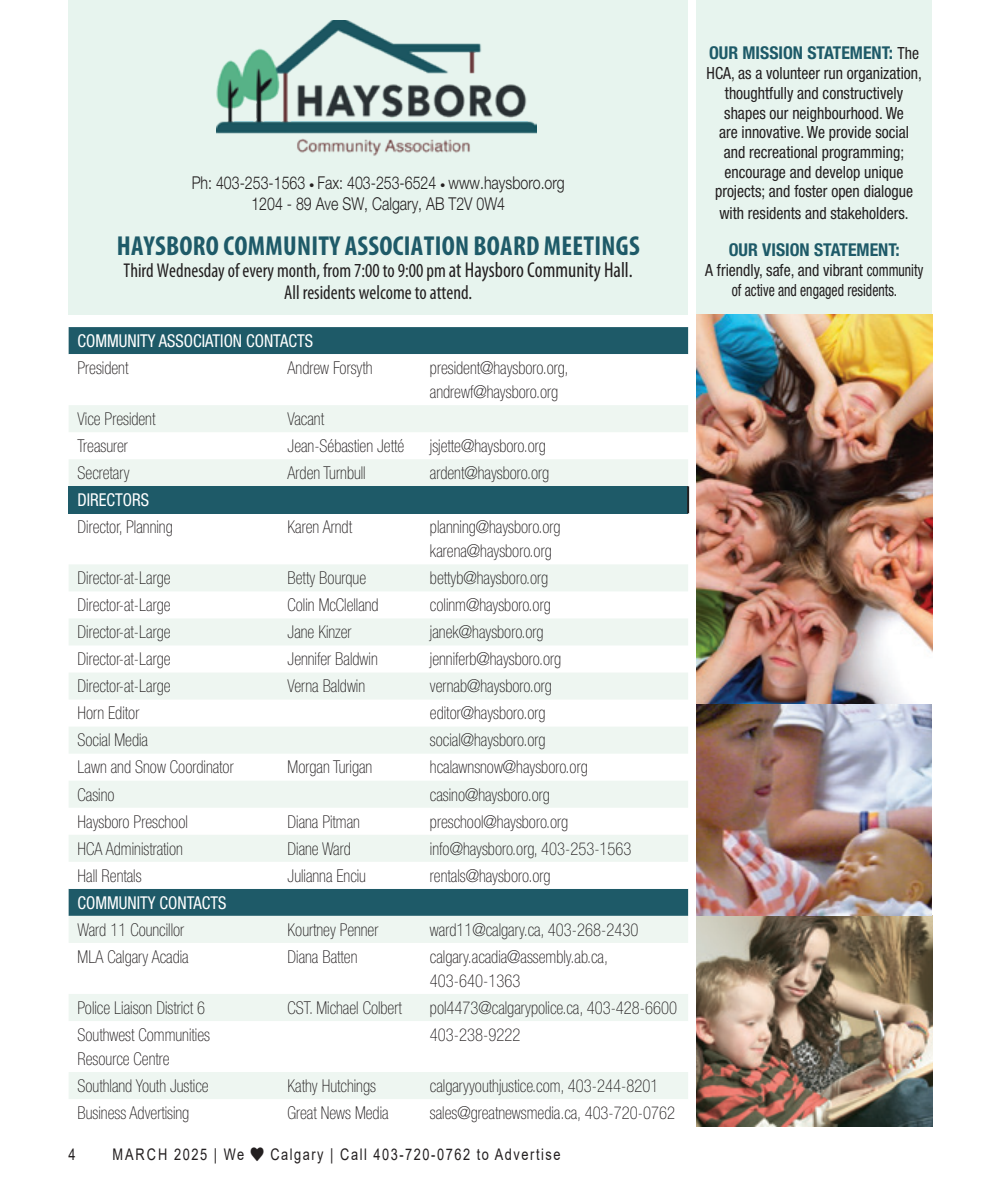
<style>
.page{position:relative;width:990px;height:1188px;background:#fff}
.page>*{position:absolute;margin:0;border:0;box-sizing:border-box;transform-origin:0 0}
.t1{font:700 condensed 27.6px "Myriad Pro";letter-spacing:.01em;color:#1e5a68}
.t2{font:condensed 20px "Myriad Pro";color:#231f20;scale:.95 1}
.t3{font:100 condensed 17.8px/24px "Helvetica Neue LT Std";color:#231f20;scale:.94 1}
.t4{font:300 17.8px "Helvetica Neue LT Std";color:#231f20;scale:.8 1}
.t5{font:condensed 17.8px "Helvetica Neue LT Std";color:#fff;scale:.94 1}
.t6{font:700 condensed 17.8px "Helvetica Neue LT Std";color:#1e5a68}
.t7{font:condensed 16.8px/19.8px "Helvetica Neue LT Std";color:#231f20;text-align:center;scale:.94 1}
.t8{font:16px "Arial";letter-spacing:.12em;color:#231f20;scale:.8 1}
.t9{font:16px "Arial";letter-spacing:.14em;color:#231f20;scale:.8 1}
.s1{font-size:10.6px}
.s2{font-size:21.6px}
.s3{font-weight:400;font-size:16.8px;color:#231f20}
</style>
<div class="page">
<div style="left:696px;top:0;width:236px;height:1127px;background:#e7f4ee"></div>
<img style="left:697px;top:315px;width:235px;height:812px">
<div style="left:68px;top:0;width:620px;height:315px;background:#e7f4ee"></div>
<img style="left:216px;top:20px;width:320px;height:136px">
<div style="left:69px;top:327px;width:619px;height:27px;background:#1e5a68"></div>
<svg style="left:69px;top:405px;width:619px;height:694px"></svg>
<div style="left:69px;top:486px;width:619px;height:27px;background:#1e5a68"></div>
<hr style="left:687px;top:486px;width:2px;height:27px;background:#231f20">
<p class="t4" style="left:192px;top:172px;width:468px">Ph: 403-253-1563 <span class="s1">•</span> Fax: 403-253-6524 <span class="s1">•</span> www.haysboro.org</p>
<p class="t4" style="left:251px;top:193px;width:319px">1204 - 89 Ave SW, Calgary, AB T2V 0W4</p>
<p class="t1" style="left:117px;top:228px;width:525px">HAYSBORO COMMUNITY ASSOCIATION BOARD MEETINGS</p>
<p class="t2" style="left:124px;top:258px;width:538px">Third Wednesday of every month, from 7:00 to 9:00 pm <span class="s2">at Haysboro Community Hall.</span></p>
<p class="t2" style="left:284px;top:280px;width:200px">All residents welcome to attend.</p>
<p class="t5" style="left:78px;top:330px;width:252px">COMMUNITY ASSOCIATION CONTACTS</p>
<p class="t3" style="left:78px;top:356px;width:56px">President</p>
<p class="t3" style="left:288px;top:356px;width:92px">Andrew Forsyth</p>
<p class="t3" style="left:430px;top:356px;width:149px">president@haysboro.org,</p>
<p class="t3" style="left:430px;top:380px;width:138px">andrewf@haysboro.org</p>
<p class="t3" style="left:78px;top:407px;width:84px">Vice President</p>
<p class="t3" style="left:288px;top:407px;width:40px">Vacant</p>
<p class="t3" style="left:78px;top:434px;width:55px">Treasurer</p>
<p class="t3" style="left:288px;top:434px;width:126px">Jean-Sébastien Jetté</p>
<p class="t3" style="left:430px;top:434px;width:125px">jsjette@haysboro.org</p>
<p class="t3" style="left:78px;top:461px;width:57px">Secretary</p>
<p class="t3" style="left:288px;top:461px;width:85px">Arden Turnbull</p>
<p class="t3" style="left:430px;top:461px;width:128px">ardent@haysboro.org</p>
<p class="t5" style="left:78px;top:490px;width:78px">DIRECTORS</p>
<p class="t3" style="left:78px;top:515px;width:103px">Director, Planning</p>
<p class="t3" style="left:288px;top:515px;width:70px">Karen Arndt</p>
<p class="t3" style="left:430px;top:515px;width:141px">planning@haysboro.org</p>
<p class="t3" style="left:430px;top:539px;width:131px">karena@haysboro.org</p>
<p class="t3" style="left:78px;top:566px;width:101px">Director-at-Large</p>
<p class="t3" style="left:288px;top:566px;width:85px">Betty Bourque</p>
<p class="t3" style="left:430px;top:566px;width:127px">bettyb@haysboro.org</p>
<p class="t3" style="left:78px;top:593px;width:101px">Director-at-Large</p>
<p class="t3" style="left:288px;top:593px;width:98px">Colin McClelland</p>
<p class="t3" style="left:430px;top:593px;width:130px">colinm@haysboro.org</p>
<p class="t3" style="left:78px;top:620px;width:101px">Director-at-Large</p>
<p class="t3" style="left:288px;top:620px;width:70px">Jane Kinzer</p>
<p class="t3" style="left:430px;top:620px;width:123px">janek@haysboro.org</p>
<p class="t3" style="left:78px;top:647px;width:101px">Director-at-Large</p>
<p class="t3" style="left:288px;top:647px;width:97px">Jennifer Baldwin</p>
<p class="t3" style="left:430px;top:647px;width:141px">jenniferb@haysboro.org</p>
<p class="t3" style="left:78px;top:674px;width:101px">Director-at-Large</p>
<p class="t3" style="left:288px;top:674px;width:84px">Verna Baldwin</p>
<p class="t3" style="left:430px;top:674px;width:131px">vernab@haysboro.org</p>
<p class="t3" style="left:78px;top:701px;width:67px">Horn Editor</p>
<p class="t3" style="left:430px;top:701px;width:125px">editor@haysboro.org</p>
<p class="t3" style="left:78px;top:728px;width:77px">Social Media</p>
<p class="t3" style="left:430px;top:728px;width:125px">social@haysboro.org</p>
<p class="t3" style="left:78px;top:755px;width:168px">Lawn and Snow Coordinator</p>
<p class="t3" style="left:288px;top:755px;width:92px">Morgan Turigan</p>
<p class="t3" style="left:430px;top:755px;width:169px">hcalawnsnow@haysboro.org</p>
<p class="t3" style="left:78px;top:782px;width:41px">Casino</p>
<p class="t3" style="left:430px;top:782px;width:129px">casino@haysboro.org</p>
<p class="t3" style="left:78px;top:809px;width:119px">Haysboro Preschool</p>
<p class="t3" style="left:288px;top:809px;width:79px">Diana Pitman</p>
<p class="t3" style="left:430px;top:809px;width:149px">preschool@haysboro.org</p>
<p class="t3" style="left:78px;top:836px;width:114px">HCA Administration</p>
<p class="t3" style="left:288px;top:836px;width:69px">Diane Ward</p>
<p class="t3" style="left:430px;top:836px;width:216px">info@haysboro.org, 403-253-1563</p>
<p class="t3" style="left:78px;top:863px;width:70px">Hall Rentals</p>
<p class="t3" style="left:288px;top:863px;width:85px">Julianna Enciu</p>
<p class="t3" style="left:430px;top:863px;width:130px">rentals@haysboro.org</p>
<p class="t5" style="left:78px;top:892px;width:160px">COMMUNITY CONTACTS</p>
<p class="t3" style="left:78px;top:917px;width:115px">Ward 11 Councillor</p>
<p class="t3" style="left:288px;top:917px;width:98px">Kourtney Penner</p>
<p class="t3" style="left:430px;top:917px;width:223px">ward11@calgary.ca, 403-268-2430</p>
<p class="t3" style="left:78px;top:944px;width:120px">MLA Calgary Acadia</p>
<p class="t3" style="left:288px;top:944px;width:76px">Diana Batten</p>
<p class="t3" style="left:430px;top:944px;width:191px">calgary.acadia@assembly.ab.ca,<br>403-640-1363</p>
<p class="t3" style="left:78px;top:995px;width:137px">Police Liaison District 6</p>
<p class="t3" style="left:288px;top:995px;width:123px">CST. Michael Colbert</p>
<p class="t3" style="left:430px;top:995px;width:264px">pol4473@calgarypolice.ca, 403-428-6600</p>
<p class="t3" style="left:78px;top:1022px;width:142px">Southwest Communities<br>Resource Centre</p>
<p class="t3" style="left:430px;top:1022px;width:98px">403-238-9222</p>
<p class="t3" style="left:78px;top:1073px;width:141px">Southland Youth Justice</p>
<p class="t3" style="left:288px;top:1073px;width:96px">Kathy Hutchings</p>
<p class="t3" style="left:430px;top:1073px;width:244px">calgaryyouthjustice.com, 403-244-8201</p>
<p class="t3" style="left:78px;top:1101px;width:120px">Business Advertising</p>
<p class="t3" style="left:288px;top:1101px;width:109px">Great News Media</p>
<p class="t3" style="left:430px;top:1101px;width:262px">sales@greatnewsmedia.ca, 403-720-0762</p>
<p class="t8" style="left:68px;top:1143px;width:10px">4</p>
<p class="t9" style="left:112px;top:1143px;width:166px">MARCH 2025 | We</p>
<p class="t8" style="left:270px;top:1143px;width:364px">Calgary | Call 403-720-0762 to Advertise</p>
<p class="t6" style="left:709px;top:42px;width:211px">OUR MISSION STATEMENT: <span class="s3">The</span></p>
<p class="t7" style="left:707px;top:63px;width:231px">HCA, as a volunteer run organization, thoughtfully and constructively shapes our neighbourhood. We<br>are innovative. We provide social and recreational programming; encourage and develop unique projects; and foster open dialogue</p>
<p class="t7" style="left:719px;top:203px;width:203px">with residents and stakeholders.</p>
<p class="t6" style="left:729px;top:239px;width:173px">OUR VISION STATEMENT:</p>
<p class="t7" style="left:705px;top:260px;width:233px">A friendly, safe, and vibrant community of active and engaged residents.</p>
</div>
